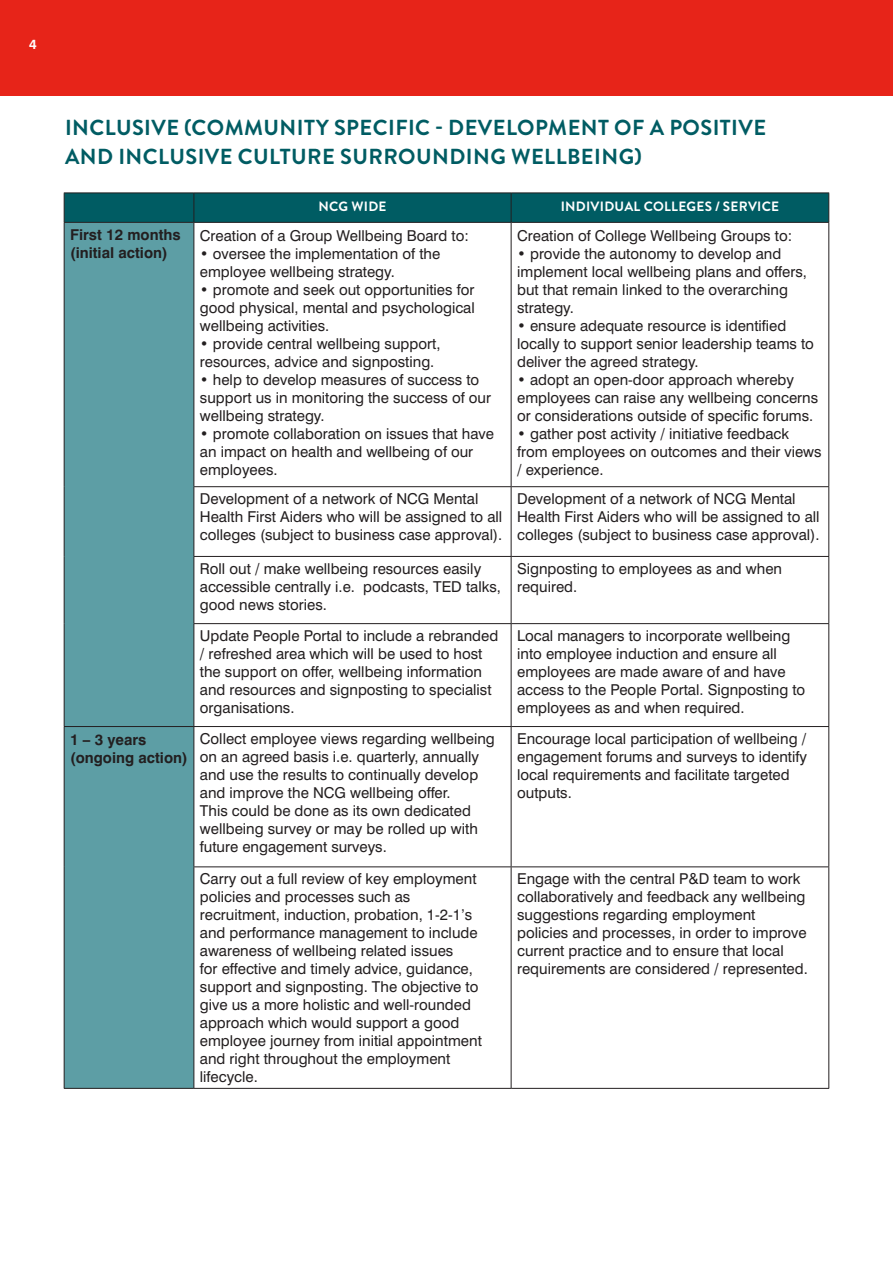
<style>
.page{position:relative;width:893px;height:1263px;background:#fff}
.page>*{position:absolute;margin:0;border:0;box-sizing:border-box;transform-origin:0 0}
.Text_01{font:700 21.75px/28.5px "Brandon Grotesque";letter-spacing:.02em;color:#005c63}
.Header_01{font:15px/18px "Swiss 721 BT";color:#231f20}
.Header_01-2{font:700 15px/18px "Swiss 721 BT";color:#231f20}
.t1{font:700 13.5px "Brandon Grotesque";letter-spacing:.02em;color:#fff}
.t2{font:700 13.5px "Swiss 721 BT";color:#fff}
</style>
<div class="page">
<div style="left:0;top:0;width:893px;height:96px;background:#e72419"></div>
<div style="left:65px;top:223px;width:129px;height:865px;background:#5d9ea5"></div>
<hr style="left:828px;top:867px;width:1px;height:221px;background:#231f20">
<hr style="left:511px;top:1088px;width:318px;height:1px;background:#231f20">
<svg style="left:64px;top:193px;width:765px;height:29px;background:#005a61"></svg>
<hr style="left:194px;top:223px;width:1px;height:263px;background:#231f20">
<hr style="left:194px;top:487px;width:1px;height:69px;background:#231f20">
<hr style="left:511px;top:487px;width:1px;height:69px;background:#231f20">
<hr style="left:194px;top:557px;width:1px;height:66px;background:#231f20">
<hr style="left:511px;top:557px;width:1px;height:66px;background:#231f20">
<hr style="left:194px;top:624px;width:1px;height:102px;background:#231f20">
<hr style="left:511px;top:624px;width:1px;height:102px;background:#231f20">
<hr style="left:511px;top:727px;width:1px;height:139px;background:#231f20">
<hr style="left:511px;top:867px;width:1px;height:221px;background:#231f20">
<hr style="left:194px;top:1088px;width:317px;height:1px;background:#231f20">
<hr style="left:64px;top:222px;width:130px;height:1px;background:#231f20">
<hr style="left:64px;top:223px;width:1px;height:264px;background:#231f20">
<hr style="left:194px;top:222px;width:317px;height:1px;background:#231f20">
<hr style="left:64px;top:487px;width:1px;height:69px;background:#231f20">
<hr style="left:64px;top:556px;width:1px;height:68px;background:#231f20">
<hr style="left:64px;top:624px;width:1px;height:102px;background:#231f20">
<hr style="left:194px;top:486px;width:317px;height:1px;background:#231f20">
<hr style="left:828px;top:487px;width:1px;height:69px;background:#231f20">
<hr style="left:194px;top:556px;width:317px;height:1px;background:#231f20">
<hr style="left:511px;top:556px;width:318px;height:1px;background:#231f20">
<hr style="left:828px;top:557px;width:1px;height:66px;background:#231f20">
<hr style="left:194px;top:623px;width:317px;height:1px;background:#231f20">
<hr style="left:511px;top:623px;width:318px;height:1px;background:#231f20">
<hr style="left:828px;top:624px;width:1px;height:102px;background:#231f20">
<hr style="left:194px;top:726px;width:317px;height:1px;background:#231f20">
<hr style="left:511px;top:726px;width:318px;height:1px;background:#231f20">
<hr style="left:828px;top:727px;width:1px;height:139px;background:#231f20">
<hr style="left:194px;top:866px;width:317px;height:1px;background:#231f20">
<hr style="left:511px;top:866px;width:318px;height:1px;background:#231f20">
<hr style="left:511px;top:222px;width:318px;height:1px;background:#231f20">
<hr style="left:511px;top:223px;width:1px;height:263px;background:#231f20">
<hr style="left:828px;top:223px;width:1px;height:263px;background:#231f20">
<hr style="left:511px;top:486px;width:318px;height:1px;background:#231f20">
<hr style="left:64px;top:726px;width:130px;height:1px;background:#231f20">
<hr style="left:64px;top:727px;width:1px;height:140px;background:#231f20">
<hr style="left:194px;top:727px;width:1px;height:139px;background:#231f20">
<hr style="left:64px;top:867px;width:1px;height:221px;background:#231f20">
<hr style="left:194px;top:867px;width:1px;height:221px;background:#231f20">
<hr style="left:64px;top:1088px;width:130px;height:1px;background:#231f20">
<p class="t2" style="left:29px;top:36px;width:9px">4</p>
<p class="Text_01" style="left:65px;top:114px;width:703px">INCLUSIVE (COMMUNITY SPECIFIC - DEVELOPMENT OF A POSITIVE<br>AND INCLUSIVE CULTURE SURROUNDING WELLBEING)</p>
<p class="t1" style="left:318px;top:197px;width:70px">NCG WIDE</p>
<p class="t1" style="left:561px;top:197px;width:220px">INDIVIDUAL COLLEGES / SERVICE</p>
<p class="Header_01-2" style="left:70px;top:226px;width:112px">First 12 months (initial action)</p>
<p class="Header_01" style="left:200px;top:227px;width:271px">Creation of a Group Wellbeing Board to:</p>
<p class="Header_01" style="left:517px;top:227px;width:277px">Creation of College Wellbeing Groups to:</p>
<p class="Header_01" style="left:517px;top:245px;width:291px">• provide the autonomy to develop and implement local wellbeing plans and offers, but that remain linked to the overarching strategy.</p>
<p class="Header_01" style="left:517px;top:317px;width:298px">• ensure adequate resource is identified locally to support senior leadership teams to deliver the agreed strategy.</p>
<p class="Header_01" style="left:517px;top:371px;width:303px">• adopt an open-door approach whereby employees can raise any wellbeing concerns or considerations outside of specific forums.</p>
<p class="Header_01" style="left:517px;top:425px;width:306px">• gather post activity / initiative feedback from employees on outcomes and their views / experience.</p>
<p class="Header_01" style="left:200px;top:245px;width:242px">• oversee the implementation of the employee wellbeing strategy.</p>
<p class="Header_01" style="left:200px;top:281px;width:276px;text-align:justify">• promote and seek out opportunities for good physical, mental and psychological wellbeing activities.</p>
<p class="Header_01" style="left:200px;top:335px;width:242px">• provide central wellbeing support, resources, advice and signposting.</p>
<p class="Header_01" style="left:200px;top:371px;width:293px">• help to develop measures of success to support us in monitoring the success of our wellbeing strategy.</p>
<p class="Header_01" style="left:200px;top:425px;width:296px">• promote collaboration on issues that have an impact on health and wellbeing of our employees.</p>
<p class="Header_01" style="left:200px;top:490px;width:304px">Development of a network of NCG Mental<br>Health First Aiders who will be assigned to all colleges (subject to business case approval).</p>
<p class="Header_01" style="left:517px;top:490px;width:304px">Development of a network of NCG Mental<br>Health First Aiders who will be assigned to all colleges (subject to business case approval).</p>
<p class="Header_01" style="left:200px;top:559px;width:303px">Roll out / make wellbeing resources easily accessible centrally i.e. podcasts, TED talks, good news stories.</p>
<p class="Header_01" style="left:517px;top:559px;width:266px">Signposting to employees as and when required.</p>
<p class="Header_01" style="left:200px;top:627px;width:300px">Update People Portal to include a rebranded / refreshed area which will be used to host the support on offer, wellbeing information and resources and signposting to specialist organisations.</p>
<p class="Header_01" style="left:517px;top:627px;width:290px">Local managers to incorporate wellbeing into employee induction and ensure all employees are made aware of and have access to the People Portal. Signposting to employees as and when required.</p>
<p class="Header_01-2" style="left:70px;top:730px;width:119px">1 – 3 years (ongoing action)</p>
<p class="Header_01" style="left:200px;top:729px;width:296px">Collect employee views regarding wellbeing on an agreed basis i.e. quarterly, annually and use the results to continually develop and improve the NCG wellbeing offer.<br>This could be done as its own dedicated wellbeing survey or may be rolled up with future engagement surveys.</p>
<p class="Header_01" style="left:517px;top:729px;width:291px">Encourage local participation of wellbeing / engagement forums and surveys to identify local requirements and facilitate targeted outputs.</p>
<p class="Header_01" style="left:200px;top:870px;width:283px">Carry out a full review of key employment policies and processes such as recruitment, induction, probation, 1-2-1’s and performance management to include awareness of wellbeing related issues<br>for effective and timely advice, guidance, support and signposting. The objective to give us a more holistic and well-rounded approach which would support a good employee journey from initial appointment and right throughout the employment lifecycle.</p>
<p class="Header_01" style="left:517px;top:870px;width:292px">Engage with the central P&amp;D team to work collaboratively and feedback any wellbeing suggestions regarding employment policies and processes, in order to improve current practice and to ensure that local requirements are considered / represented.</p>
</div>
